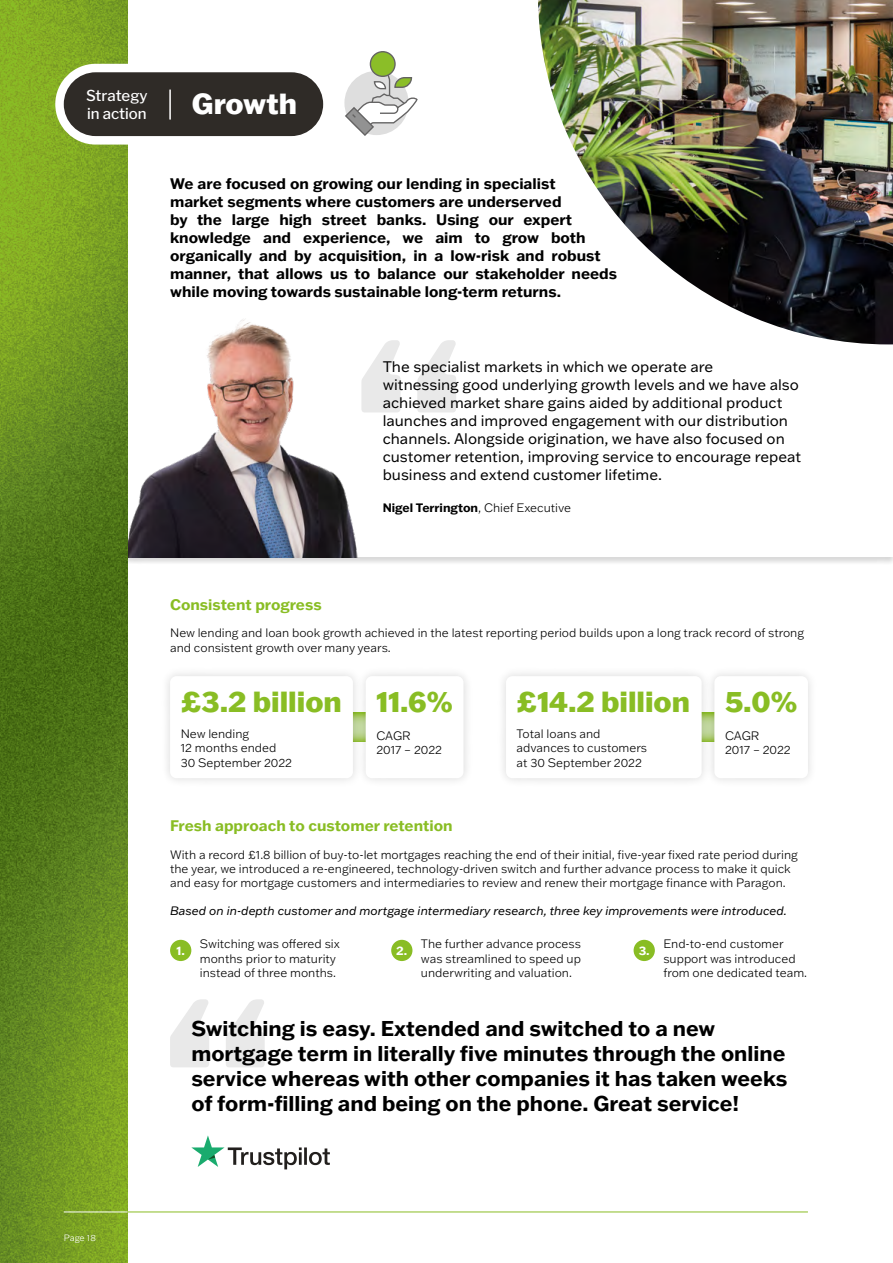
<style>
.page{position:relative;width:893px;height:1263px;background:#fff}
.page>*{position:absolute;margin:0;border:0;box-sizing:border-box;transform-origin:0 0}
.t1{font:800 28.5px "Franklin Gothic ATF";color:#89bd24}
.t2{font:800 28.5px "Franklin Gothic ATF";color:#fff}
.t3{font:700 21px/25.2px "Franklin Gothic ATF";color:#000}
.t4{font:15px/18px "Franklin Gothic ATF";color:#000}
.t5{font:700 15px/18px "Franklin Gothic ATF";color:#000}
.t6{font:700 15px "Franklin Gothic ATF";color:#89bd24}
.t7{font:500 15px/18px "Libre Franklin";color:#fff}
.t8{font:300 12px/14.4px "Franklin Gothic ATF";color:#000}
.t9{font:italic 12px "Franklin Gothic ATF";color:#000}
.t10{font:700 12px "Franklin Gothic ATF";color:#000}
.t11{font:700 12px "Franklin Gothic ATF";color:#fff}
.t12{font:300 9px "Franklin Gothic ATF";letter-spacing:-.005em;color:#fff}
.s1{font-weight:300}
</style>
<div class="page">
<div style="left:160px;top:666px;width:203px;height:122px;background:#f8f8f8"></div>
<div style="left:170px;top:676px;width:183px;height:102px;background:#fff;border-radius:6px"></div>
<div style="left:356px;top:666px;width:118px;height:122px;background:#000;opacity:.15"></div>
<div style="left:366px;top:676px;width:97px;height:102px;background:#fff;border-radius:6px"></div>
<div style="left:705px;top:666px;width:113px;height:122px;background:#f9f9f9"></div>
<div style="left:714px;top:676px;width:94px;height:102px;background:#fff;border-radius:6px"></div>
<div style="left:496px;top:666px;width:216px;height:122px;background:#f8f8f8"></div>
<div style="left:506px;top:676px;width:196px;height:102px;background:#fff;border-radius:6px"></div>
<img style="left:128px;top:319px;width:242px;height:238px">
<svg style="left:0;top:0;width:128px;height:1263px"></svg>
<div style="left:370px;top:52px;width:25px;height:24px;background:#8bbe28;border-radius:50%"></div>
<div style="left:370px;top:51px;width:26px;height:26px;border:1px solid #646363;border-radius:50%"></div>
<svg style="left:344px;top:73px;width:74px;height:63px"></svg>
<div style="left:55px;top:64px;width:277px;height:81px;background:#fff;border-radius:40px"></div>
<div style="left:64px;top:72px;width:259px;height:64px;background:#2f2b27;border-radius:32px"></div>
<hr style="left:169px;top:90px;width:2px;height:29px;background:#fff">
<img style="left:538px;top:0;width:355px;height:344px">
<svg style="left:170px;top:999px;width:95px;height:68px"></svg>
<svg style="left:191px;top:1135px;width:139px;height:34px"></svg>
<svg style="left:361px;top:340px;width:95px;height:72px"></svg>
<div style="left:170px;top:940px;width:21px;height:21px;background:#89bd24;border-radius:50%"></div>
<div style="left:391px;top:940px;width:21px;height:21px;background:#89bd24;border-radius:50%"></div>
<div style="left:634px;top:940px;width:21px;height:21px;background:#89bd24;border-radius:50%"></div>
<hr style="left:128px;top:1211px;width:680px;height:1px;background:#89bd24">
<hr style="left:64px;top:1211px;width:64px;height:1px;background:#fff">
<p class="t7" style="left:86px;top:86px;width:63px">Strategy in action</p>
<h1 class="t2" style="left:192px;top:85px;width:107px">Growth</h1>
<p class="t5" style="left:170px;top:175px;width:448px">We are focused on growing our lending in specialist<br>market segments where customers are underserved<br>by the large high street banks. Using our expert knowledge and experience, we aim to grow both organically and by acquisition, in a low-risk and robust manner, that allows us to balance our stakeholder needs while moving towards sustainable long-term returns.</p>
<p class="t4" style="left:383px;top:357px;width:420px">The specialist markets in which we operate are<br>witnessing good underlying growth levels and we have also achieved market share gains aided by additional product launches and improved engagement with our distribution channels. Alongside origination, we have also focused on customer retention, improving service to encourage repeat business and extend customer lifetime.</p>
<p class="t10" style="left:383px;top:500px;width:190px">Nigel Terrington<span class="s1">, Chief Executive</span></p>
<p class="t6" style="left:170px;top:595px;width:153px">Consistent progress</p>
<p class="t8" style="left:170px;top:626px;width:636px">New lending and loan book growth achieved in the latest reporting period builds upon a long track record of strong and consistent growth over many years.</p>
<h1 class="t1" style="left:181px;top:682px;width:274px">£3.2 billion 11.6%</h1>
<h1 class="t1" style="left:517px;top:682px;width:282px">£14.2 billion 5.0%</h1>
<p class="t8" style="left:181px;top:726px;width:113px">New lending<br>12 months ended<br>30 September 2022</p>
<p class="t8" style="left:517px;top:726px;width:132px">Total loans and advances to customers at 30 September 2022</p>
<p class="t8" style="left:376px;top:728px;width:67px">CAGR<br>2017 – 2022</p>
<p class="t8" style="left:725px;top:728px;width:67px">CAGR<br>2017 – 2022</p>
<p class="t6" style="left:170px;top:816px;width:284px">Fresh approach to customer retention</p>
<p class="t8" style="left:170px;top:847px;width:629px">With a record £1.8 billion of buy-to-let mortgages reaching the end of their initial, five-year fixed rate period during the year, we introduced a re-engineered, technology-driven switch and further advance process to make it quick and easy for mortgage customers and intermediaries to review and renew their mortgage finance with Paragon.</p>
<p class="t9" style="left:170px;top:902px;width:619px">Based on in-depth customer and mortgage intermediary research, three key improvements were introduced.</p>
<p class="t8" style="left:200px;top:936px;width:142px">Switching was offered six months prior to maturity instead of three months.</p>
<p class="t11" style="left:176px;top:942px;width:10px">1.</p>
<p class="t8" style="left:421px;top:936px;width:162px;text-align:justify">The further advance process was streamlined to speed up underwriting and valuation.</p>
<p class="t11" style="left:396px;top:942px;width:13px">2.</p>
<p class="t8" style="left:663px;top:936px;width:145px">End-to-end customer support was introduced from one dedicated team.</p>
<p class="t11" style="left:639px;top:942px;width:13px">3.</p>
<p class="t12" style="left:64px;top:1231px;width:34px">Page 18</p>
<h2 class="t3" style="left:191px;top:1015px;width:597px">Switching is easy. Extended and switched to a new mortgage term in literally five minutes through the online service whereas with other companies it has taken weeks of form-filling and being on the phone. Great service!</h2>
</div>
